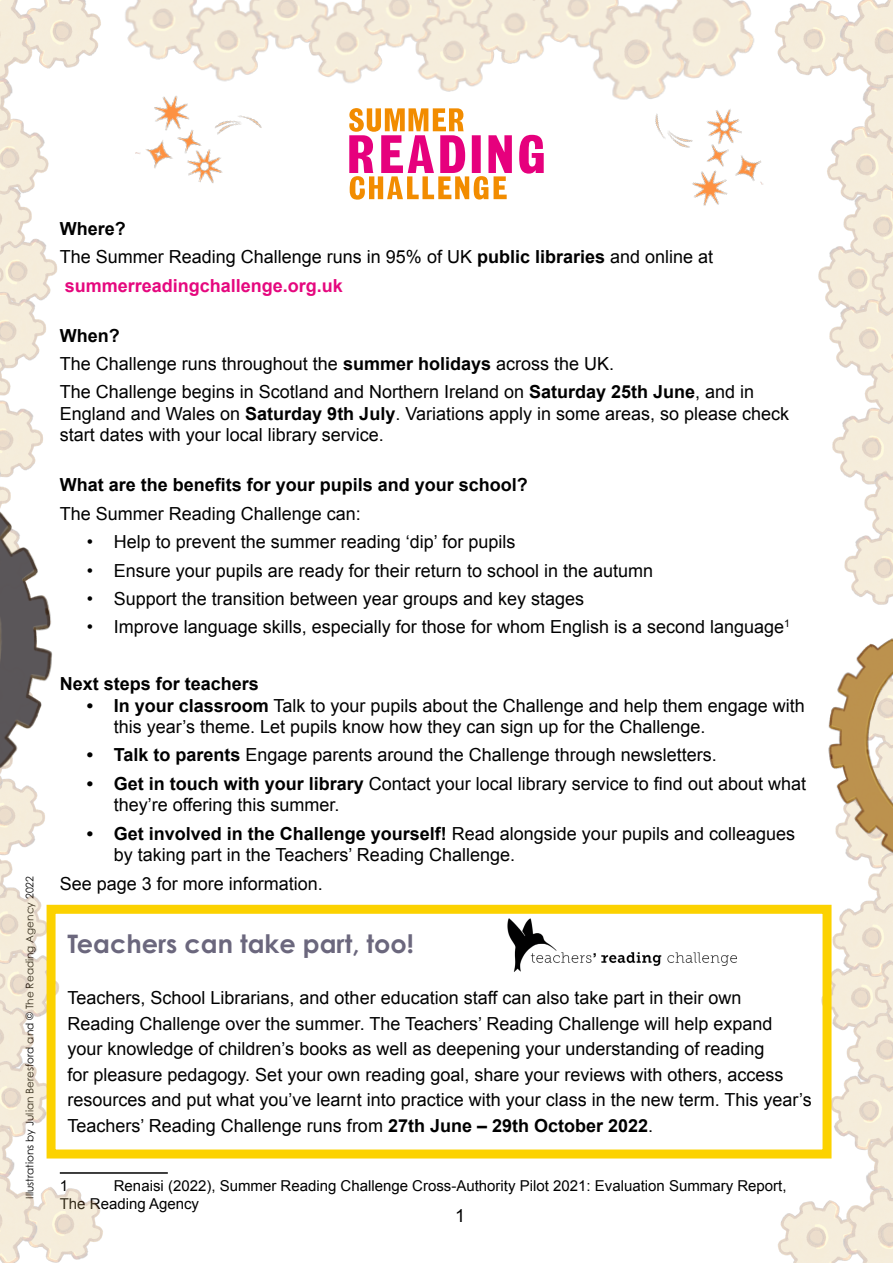
<style>
.page{position:relative;width:893px;height:1263px;background:#fff}
.page>*{position:absolute;margin:0;border:0;box-sizing:border-box;transform-origin:0 0}
.t1{font:700 25.5px "Century Gothic Pro";color:#6b677d}
.t2{font:18px/25.5px "Arial";color:#000}
.t3{font:700 18px "Arial";color:#000}
.t4{font:15px/18px "Arial";color:#000}
.t5{font:10.5px "Century Gothic Pro";color:#000}
.s1{font-weight:700}
.s2{font-weight:700;color:#e5087e}
</style>
<div class="page">
<hr style="left:60px;top:1172px;width:108px;height:2px;background:#000">
<svg style="left:349px;top:108px;width:195px;height:92px"></svg>
<img style="left:746px;top:904px;width:147px;height:359px">
<img style="left:774px;top:0;width:119px;height:587px">
<img style="left:0;top:108px;width:57px;height:268px">
<img style="left:756px;top:587px;width:137px;height:334px">
<img style="left:0;top:0;width:754px;height:108px">
<img style="left:0;top:376px;width:134px;height:887px">
<img style="left:0;top:407px;width:106px;height:414px">
<div style="left:47px;top:905px;width:784px;height:253px;border:9px solid #fcd200"></div>
<img style="left:133px;top:78px;width:150px;height:105px">
<img style="left:632px;top:65px;width:131px;height:141px">
<img style="left:507px;top:918px;width:230px;height:54px">
<p class="t5" style="left:23px;top:1198px;width:324px;rotate:-90deg">Illustrations by Julian Beresford and © The Reading Agency 2022</p>
<p class="t2" style="left:60px;top:215px;width:655px;line-height:28.3px"><span class="s1">Where?<br></span>The Summer Reading Challenge runs in 95% of UK <span class="s1">public libraries</span> and online at <span class="s2">summerreadingchallenge.org.uk</span></p>
<p class="t2" style="left:60px;top:321px;width:696px;line-height:28.3px"><span class="s1">When?<br></span>The Challenge runs throughout the <span class="s1">summer holidays</span> across the UK.<br>The Challenge begins in Scotland and Northern Ireland on <span class="s1">Saturday 25th June</span>, and in</p>
<p class="t2" style="left:60px;top:403px;width:731px;line-height:21.6px">England and Wales on <span class="s1">Saturday 9th July</span>. Variations apply in some areas, so please check start dates with your local library service.</p>
<p class="t3" style="left:60px;top:473px;width:470px">What are the benefits for your pupils and your school?</p>
<p class="t2" style="left:60px;top:501px;width:303px">The Summer Reading Challenge can:</p>
<p class="t2" style="left:87px;top:529px;width:430px">• Help to prevent the summer reading ‘dip’ for pupils</p>
<p class="t2" style="left:87px;top:558px;width:568px">• Ensure your pupils are ready for their return to school in the autumn</p>
<p class="t2" style="left:87px;top:586px;width:499px">• Support the transition between year groups and key stages</p>
<p class="t2" style="left:87px;top:614px;width:705px">• Improve language skills, especially for those for whom English is a second language<sup>1</sup></p>
<p class="t3" style="left:60px;top:672px;width:201px">Next steps for teachers</p>
<p class="t2" style="left:114px;top:695px;width:693px;line-height:21.6px;text-indent:-27px"><span class="s1">• In your classroom</span> Talk to your pupils about the Challenge and help them engage with this year’s theme. Let pupils know how they can sign up for the Challenge.</p>
<p class="t2" style="left:87px;top:743px;width:631px"><span class="s1">• Talk to parents</span> Engage parents around the Challenge through newsletters.</p>
<p class="t2" style="left:114px;top:773px;width:694px;line-height:21.6px;text-indent:-27px"><span class="s1">• Get in touch with your library</span> Contact your local library service to find out about what they’re offering this summer.</p>
<p class="t2" style="left:114px;top:823px;width:683px;line-height:21.6px;text-indent:-27px"><span class="s1">• Get involved in the Challenge yourself!</span> Read alongside your pupils and colleagues by taking part in the Teachers’ Reading Challenge.</p>
<p class="t2" style="left:60px;top:871px;width:265px">See page 3 for more information.</p>
<h1 class="t1" style="left:68px;top:928px;width:348px">Teachers can take part, too!</h1>
<p class="t2" style="left:68px;top:985px;width:746px">Teachers, School Librarians, and other education staff can also take part in their own Reading Challenge over the summer. The Teachers’ Reading Challenge will help expand your knowledge of children’s books as well as deepening your understanding of reading<br>for pleasure pedagogy. Set your own reading goal, share your reviews with others, access resources and put what you’ve learnt into practice with your class in the new term. This year’s Teachers’ Reading Challenge runs from <span class="s1">27th June – 29th October 2022</span>.</p>
<p class="t4" style="left:60px;top:1177px;width:728px;text-indent:54px">Renaisi (2022), Summer Reading Challenge Cross-Authority Pilot 2021: Evaluation Summary Report,<br>The Reading Agency</p>
<p class="t4" style="left:60px;top:1177px;width:10px">1</p>
<p class="t2" style="left:455px;top:1203px;width:12px">1</p>
</div>
